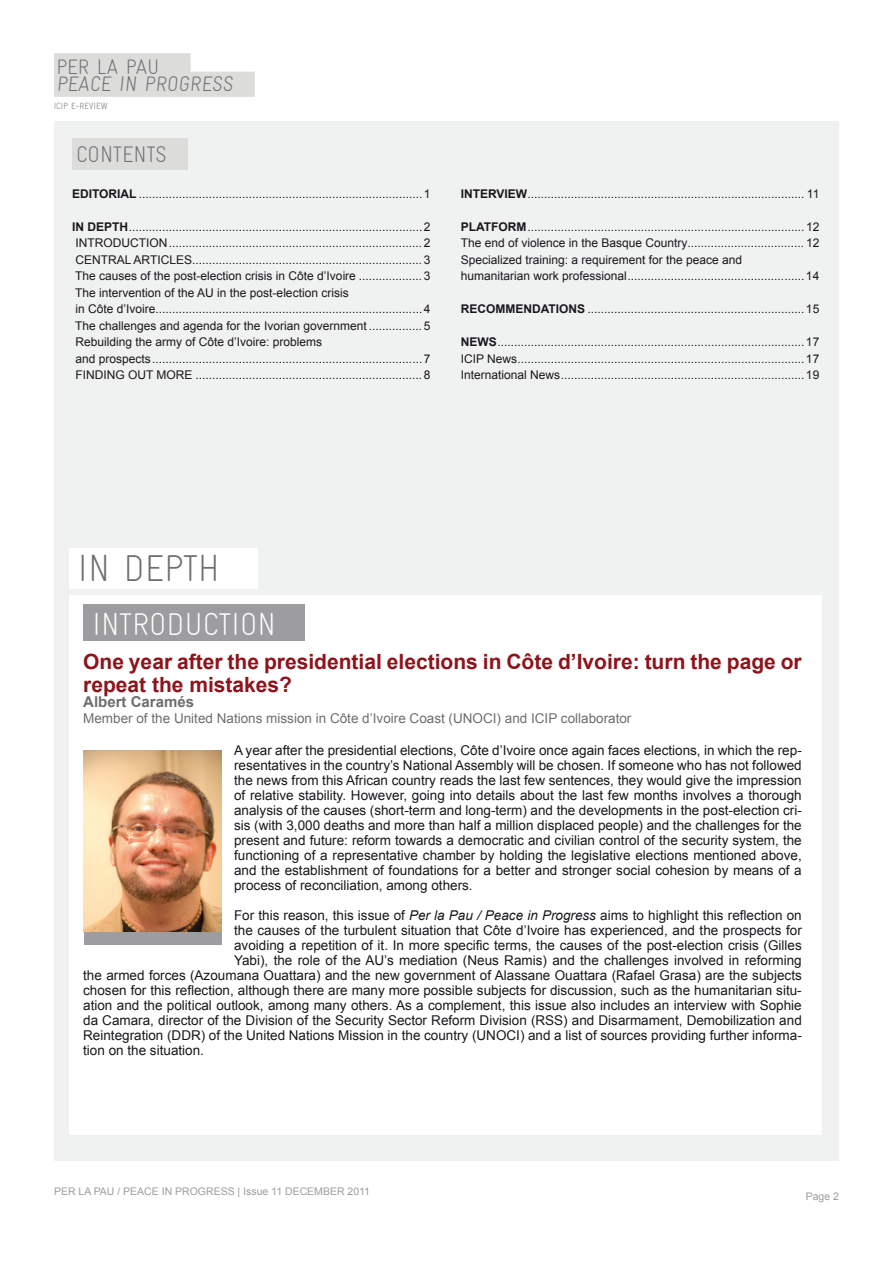
<style>
.page{position:relative;width:893px;height:1263px;background:#fff}
.page>*{position:absolute;margin:0;border:0;box-sizing:border-box;transform-origin:0 0}
.t1{font:300 37.5px "Gravur Condensed";color:#6e6e70}
.t2{font:300 31.5px "Gravur Condensed";color:#fff}
.t3{font:300 22.5px "Gravur Condensed";color:#6e6e70}
.t4{font:700 21px/22.5px "Arial";color:#8d141a}
.t5{font:300 21px/17.5px "Gravur Condensed";color:#6e6e70}
.t6{font:700 15px "Arial";color:#6e6e70}
.t7{font:13.5px/15px "Arial";color:#1a171c;text-align:justify}
.t8{font:13.5px "Arial";color:#6e6e70}
.t9{font:12px/16.5px "Arial";color:#1a171c}
.t10{font:10.5px "Arial";color:#9d9d9f}
.t11{font:300 9px "Gravur Condensed";color:#6e6e70}
.s1{font-weight:700}
.s2{font-style:italic}
</style>
<div class="page">
<div style="left:54px;top:53px;width:136px;height:22px;background:#dcdcdb"></div>
<div style="left:54px;top:72px;width:201px;height:25px;background:#dcdcdb"></div>
<div style="left:54px;top:122px;width:785px;height:1039px;background:#f0f1f1"></div>
<div style="left:69px;top:135px;width:752px;height:999px;background:#fff"></div>
<div style="left:63px;top:135px;width:768px;height:459px;background:#f0f1f1"></div>
<div style="left:72px;top:138px;width:115px;height:31px;background:#dcdcdb"></div>
<div style="left:84px;top:605px;width:221px;height:36px;background:#9d9d9f"></div>
<div style="left:69px;top:548px;width:188px;height:41px;background:#fff"></div>
<div style="left:84px;top:751px;width:137px;height:194px;background:#9d9d9f"></div>
<img style="left:84px;top:751px;width:137px;height:181px">
<h3 class="t5" style="left:56px;top:58px;width:180px">PER LA PAU<br>PEACE IN PROGRESS</h3>
<p class="t11" style="left:54px;top:101px;width:55px">ICIP E-REVIEW</p>
<h3 class="t3" style="left:76px;top:142px;width:92px">CONTENTS</h3>
<p class="t9" style="left:72px;top:185px;width:360px"><span class="s1">EDITORIAL</span> .....................................................................................1</p>
<p class="t9" style="left:72px;top:218px;width:360px"><span class="s1">IN DEPTH</span>........................................................................................2<br>INTRODUCTION............................................................................2<br>CENTRAL ARTICLES.....................................................................3<br>The causes of the post-election crisis in Côte d’Ivoire ................... 3<br>The intervention of the AU in the post-election crisis<br>in Côte d’Ivoire................................................................................4<br>The challenges and agenda for the Ivorian government ................ 5<br>Rebuilding the army of Côte d’Ivoire: problems<br>and prospects.................................................................................7<br>FINDING OUT MORE ....................................................................8</p>
<p class="t9" style="left:461px;top:185px;width:360px"><span class="s1">INTERVIEW</span>................................................................................... 11</p>
<p class="t9" style="left:461px;top:218px;width:360px"><span class="s1">PLATFORM</span>...................................................................................12<br>The end of violence in the Basque Country................................... 12<br>Specialized training: a requirement for the peace and<br>humanitarian work professional.....................................................14</p>
<p class="t9" style="left:461px;top:301px;width:360px"><span class="s1">RECOMMENDATIONS</span> .................................................................15</p>
<p class="t9" style="left:461px;top:334px;width:360px;text-align:justify"><span class="s1">NEWS</span>............................................................................................17<br>ICIP News......................................................................................17<br>International News.........................................................................19</p>
<h1 class="t1" style="left:77px;top:547px;width:144px">IN DEPTH</h1>
<h2 class="t2" style="left:92px;top:606px;width:185px">INTRODUCTION</h2>
<h3 class="t4" style="left:83px;top:651px;width:720px">One year after the presidential elections in Côte d’Ivoire: turn the page or repeat the mistakes?</h3>
<p class="t6" style="left:83px;top:692px;width:112px">Albert Caramés</p>
<p class="t8" style="left:83px;top:709px;width:550px">Member of the United Nations mission in Côte d’Ivoire Coast (UNOCI) and ICIP collaborator</p>
<p class="t7" style="left:234px;top:743px;width:569px">A year after the presidential elections, Côte d’Ivoire once again faces elections, in which the rep&shy;resentatives in the country’s National Assembly will be chosen. If someone who has not followed the news from this African country reads the last few sentences, they would give the impression of relative stability. However, going into details about the last few months involves a thorough analysis of the causes (short-term and long-term) and the developments in the post-election cri&shy;sis (with 3,000 deaths and more than half a million displaced people) and the challenges for the present and future: reform towards a democratic and civilian control of the security system, the functioning of a representative chamber by holding the legislative elections mentioned above, and the establishment of foundations for a better and stronger social cohesion by means of a process of reconciliation, among others.</p>
<p class="t7" style="left:234px;top:908px;width:569px">For this reason, this issue of <span class="s2">Per la Pau / Peace in Progress</span> aims to highlight this reflection on</p>
<p class="t7" style="left:234px;top:923px;width:569px">the causes of the turbulent situation that Côte d’Ivoire has experienced, and the prospects for</p>
<p class="t7" style="left:234px;top:938px;width:569px">avoiding a repetition of it. In more specific terms, the causes of the post-election crisis (Gilles</p>
<p class="t7" style="left:234px;top:953px;width:569px">Yabi), the role of the AU’s mediation (Neus Ramis) and the challenges involved in reforming</p>
<p class="t7" style="left:83px;top:968px;width:720px">the armed forces (Azoumana Ouattara) and the new government of Alassane Ouattara (Rafael Grasa) are the subjects</p>
<p class="t7" style="left:83px;top:983px;width:720px">chosen for this reflection, although there are many more possible subjects for discussion, such as the humanitarian situ-</p>
<p class="t7" style="left:83px;top:998px;width:720px">ation and the political outlook, among many others. As a complement, this issue also includes an interview with Sophie</p>
<p class="t7" style="left:83px;top:1013px;width:720px">da Camara, director of the Division of the Security Sector Reform Division (RSS) and Disarmament, Demobilization and</p>
<p class="t7" style="left:83px;top:1028px;width:720px">Reintegration (DDR) of the United Nations Mission in the country (UNOCI) and a list of sources providing further informa-</p>
<p class="t7" style="left:83px;top:1043px;width:122px">tion on the situation.</p>
<p class="t10" style="left:54px;top:1184px;width:318px">PER LA PAU / PEACE IN PROGRESS | Issue 11 DECEMBER 2011</p>
<p class="t10" style="left:806px;top:1189px;width:35px">Page 2</p>
</div>
